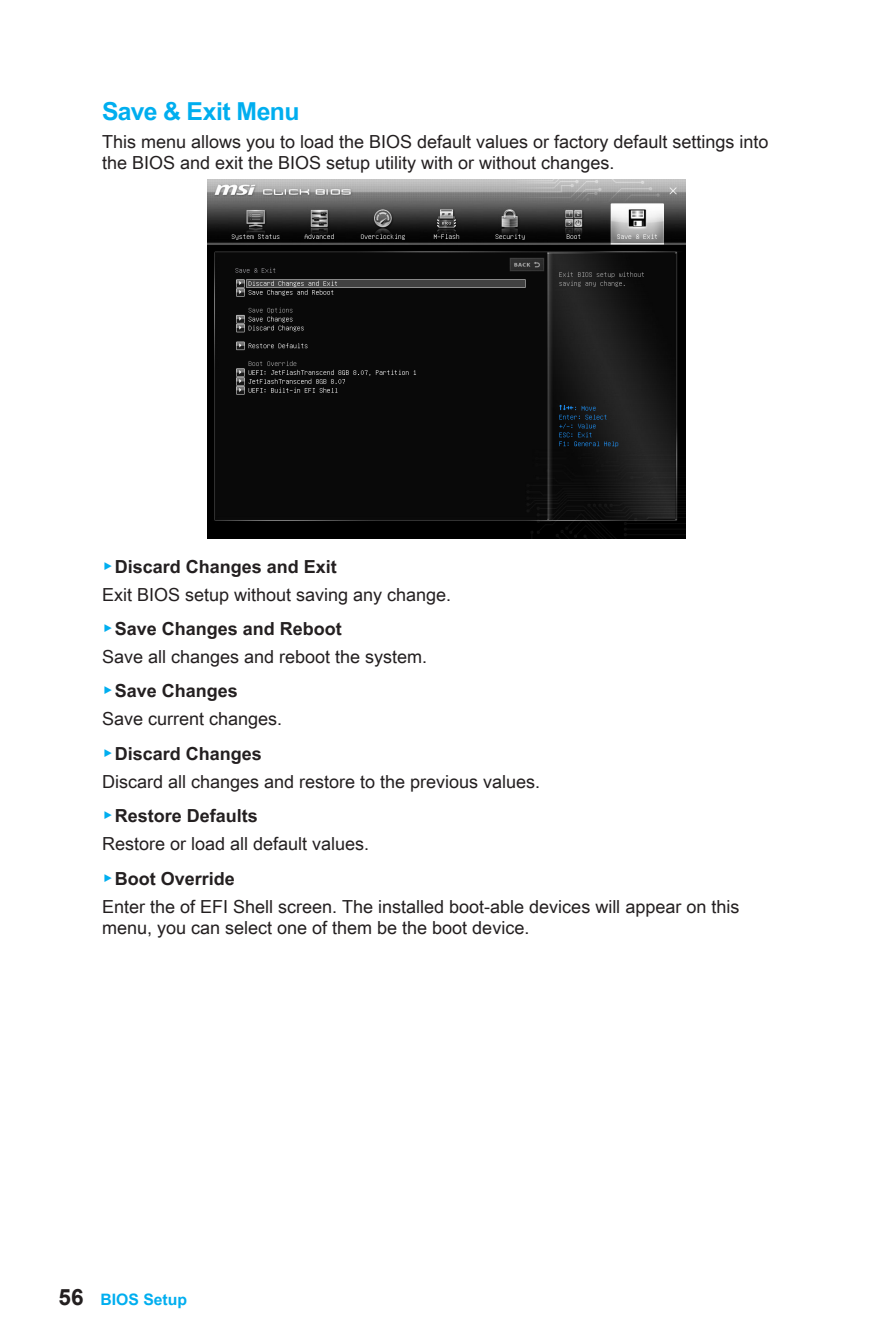
<style>
.page{position:relative;width:893px;height:1340px;background:#fff}
.page>*{position:absolute;margin:0;border:0;box-sizing:border-box;transform-origin:0 0}
.t1{font:700 24.75px "Arial Unicode MS";letter-spacing:-.025em;color:#00aeef}
.t2{font:18px/27.9px "Arial Unicode MS";color:#231f20}
.t3{font:700 15.75px "Arial Unicode MS";color:#00aeef}
.s1{color:#00aeef}
.s2{font-weight:700}
.s3{font-family:"Arial";font-size:22.5px;color:#231f20}
</style>
<div class="page">
<img style="left:207px;top:179px;width:479px;height:359px">
<h1 class="t1" style="left:102px;top:93px;width:199px">Save &amp; Exit Menu</h1>
<p class="t2" style="left:102px;top:130px;width:668px;line-height:21.6px">This menu allows you to load the BIOS default values or factory default settings into the BIOS and exit the BIOS setup utility with or without changes.</p>
<p class="t2" style="left:102px;top:552px;width:351px"><span class="s1">▶</span><span class="s2">Discard Changes and Exit<br></span>Exit BIOS setup without saving any change.</p>
<p class="t2" style="left:102px;top:614px;width:327px"><span class="s1">▶</span><span class="s2">Save Changes and Reboot<br></span>Save all changes and reboot the system.</p>
<p class="t2" style="left:102px;top:676px;width:182px"><span class="s1">▶</span><span class="s2">Save Changes<br></span>Save current changes.</p>
<p class="t2" style="left:102px;top:739px;width:440px"><span class="s1">▶</span><span class="s2">Discard Changes<br></span>Discard all changes and restore to the previous values.</p>
<p class="t2" style="left:102px;top:801px;width:269px"><span class="s1">▶</span><span class="s2">Restore Defaults<br></span>Restore or load all default values.</p>
<p class="t2" style="left:102px;top:863px;width:639px"><span class="s1">▶</span><span class="s2">Boot Override<br></span>Enter the of EFI Shell screen. The installed boot-able devices will appear on this</p>
<p class="t2" style="left:102px;top:913px;width:429px">menu, you can select one of them be the boot device.</p>
<p class="t3" style="left:58px;top:1287px;width:130px"><span class="s3">56</span> BIOS Setup</p>
</div>
